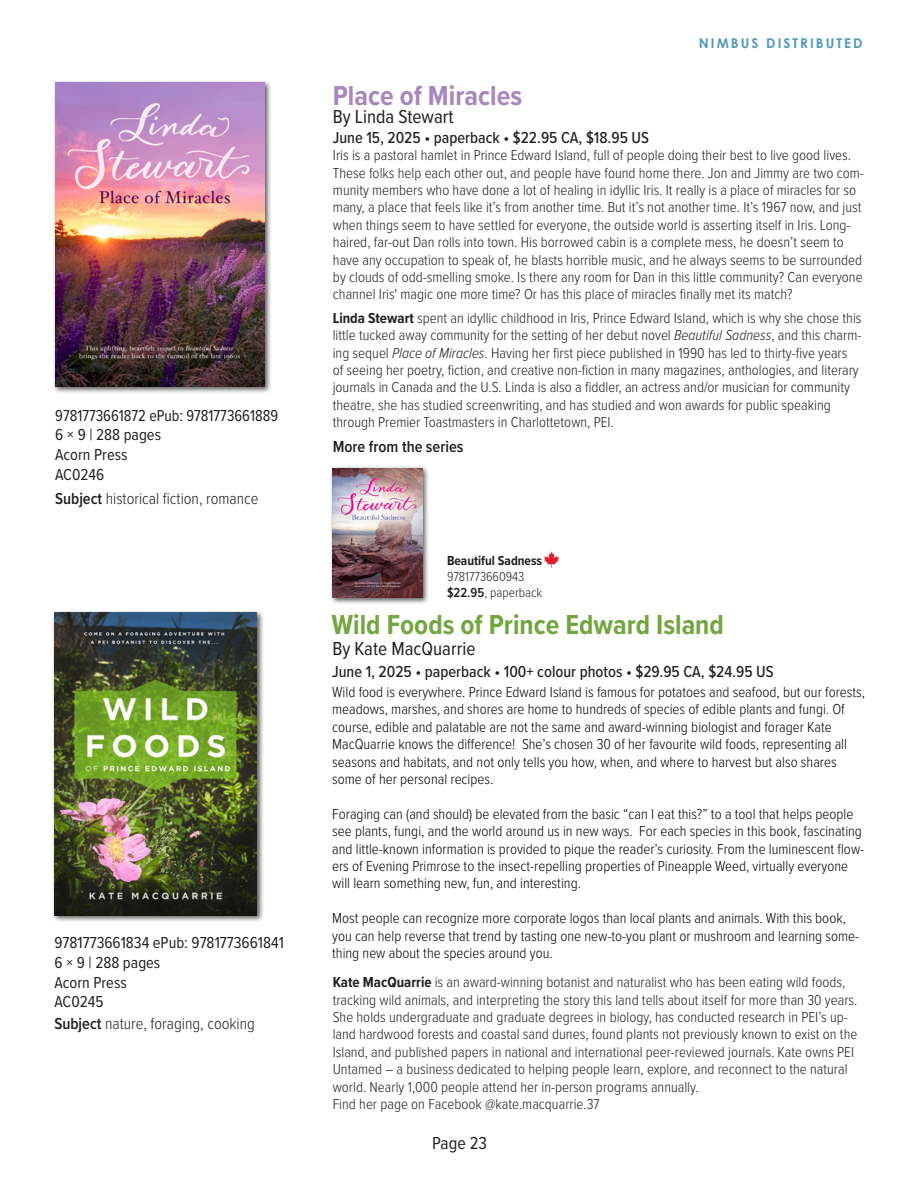
<style>
.page{position:relative;width:918px;height:1188px;background:#fff}
.page>*{position:absolute;margin:0;border:0;box-sizing:border-box;transform-origin:0 0}
.t1{font:700 28.5px "Proxima Nova Cond";color:#72a641}
.t2{font:700 28.5px "Proxima Nova Cond";color:#a986bc}
.t3{font:19.5px "Proxima Nova Cond";color:#231f20}
.t4{font:18px "Proxima Nova Cond";color:#231f20}
.t5{font:500 16.5px "Proxima Nova Cond";color:#231f20}
.t6{font:16.5px "Proxima Nova Cond";color:#231f20}
.t7{font:300 16.5px "Proxima Nova Cond";color:#231f20}
.t8{font:16.5px "Proxima Nova Cond";color:#231f20;scale:.96 1}
.t9{font:600 16.5px "Proxima Nova Cond";color:#231f20}
.Description_-_catalog_2022{font:300 15px/17.4px "Proxima Nova Cond";color:#231f20}
.Description_-_catalog_2022-2{font:300 15px/17.4px "Proxima Nova Cond";color:#040503}
.t10{font:300 13.5px "Proxima Nova Cond";color:#231f20}
.PAGE_TITLE{font:700 13.5px "Century Gothic";letter-spacing:.15em;color:#539abd}
.t11{font:700 13.5px "Proxima Nova Cond";color:#231f20}
.s1{font-weight:600}
.s2{font-weight:700}
.s3{font-style:italic}
</style>
<div class="page">
<div style="left:52px;top:80px;width:220px;height:314px;background:#231f20;opacity:.75"></div>
<img style="left:55px;top:83px;width:210px;height:304px">
<div style="left:52px;top:610px;width:212px;height:313px;background:#231f20;opacity:.75"></div>
<img style="left:55px;top:613px;width:202px;height:303px">
<div style="left:330px;top:465px;width:99px;height:140px;background:#231f20;opacity:.75"></div>
<img style="left:333px;top:468px;width:89px;height:130px">
<img style="left:544px;top:551px;width:15px;height:16px">
<p class="t8" style="left:55px;top:403px;width:234px">9781773661872 ePub: 9781773661889</p>
<p class="t6" style="left:55px;top:423px;width:107px">6 × 9 | 288 pages</p>
<p class="t6" style="left:55px;top:443px;width:74px">Acorn Press</p>
<p class="t6" style="left:55px;top:462px;width:51px">AC0246</p>
<p class="t7" style="left:55px;top:486px;width:205px"><span class="s1">Subject</span> historical fiction, romance</p>
<p class="t6" style="left:54px;top:930px;width:231px">9781773661834 ePub: 9781773661841</p>
<p class="t6" style="left:54px;top:950px;width:107px">6 × 9 | 288 pages</p>
<p class="t6" style="left:54px;top:970px;width:74px">Acorn Press</p>
<p class="t6" style="left:54px;top:990px;width:51px">AC0245</p>
<p class="t7" style="left:54px;top:1011px;width:202px"><span class="s1">Subject</span> nature, foraging, cooking</p>
<p class="t2" style="left:333px;top:75px;width:191px">Place of Miracles</p>
<p class="t3" style="left:333px;top:102px;width:122px">By Linda Stewart</p>
<p class="t5" style="left:333px;top:125px;width:318px">June 15, 2025 • paperback • $22.95 CA, $18.95 US</p>
<p class="PAGE_TITLE" style="left:699px;top:33px;width:165px">NIMBUS DISTRIBUTED</p>
<p class="Description_-_catalog_2022" style="left:333px;top:146px;width:520px">Iris is a pastoral hamlet in Prince Edward Island, full of people doing their best to live good lives.</p>
<p class="Description_-_catalog_2022" style="left:333px;top:163px;width:532px">These folks help each other out, and people have found home there. Jon and Jimmy are two com&shy;munity members who have done a lot of healing in idyllic Iris. It really is a place of miracles for so</p>
<p class="Description_-_catalog_2022" style="left:333px;top:198px;width:530px">many, a place that feels like it’s from another time. But it’s not another time. It’s 1967 now, and just</p>
<p class="Description_-_catalog_2022" style="left:333px;top:215px;width:519px">when things seem to have settled for everyone, the outside world is asserting itself in Iris. Long&shy;haired, far-out Dan rolls into town. His borrowed cabin is a complete mess, he doesn’t seem to</p>
<p class="Description_-_catalog_2022" style="left:333px;top:250px;width:531px">have any occupation to speak of, he blasts horrible music, and he always seems to be surrounded</p>
<p class="Description_-_catalog_2022" style="left:333px;top:268px;width:531px">by clouds of odd-smelling smoke. Is there any room for Dan in this little community? Can everyone</p>
<p class="Description_-_catalog_2022" style="left:333px;top:285px;width:461px">channel Iris' magic one more time? Or has this place of miracles finally met its match?</p>
<p class="Description_-_catalog_2022" style="left:333px;top:308px;width:530px"><span class="s2">Linda Stewart</span> spent an idyllic childhood in Iris, Prince Edward Island, which is why she chose this little tucked away community for the setting of her debut novel <span class="s3">Beautiful Sadness</span>, and this charm&shy;ing sequel <span class="s3">Place of Miracles</span>. Having her first piece published in 1990 has led to thirty-five years of seeing her poetry, fiction, and creative non-fiction in many magazines, anthologies, and literary journals in Canada and the U.S. Linda is also a fiddler, an actress and/or musician for community theatre, she has studied screenwriting, and has studied and won awards for public speaking through Premier Toastmasters in Charlottetown, PEI.</p>
<p class="t9" style="left:333px;top:435px;width:132px">More from the series</p>
<p class="t11" style="left:447px;top:550px;width:97px">Beautiful Sadness</p>
<p class="t10" style="left:447px;top:567px;width:79px">9781773660943</p>
<p class="t10" style="left:447px;top:583px;width:97px"><span class="s1">$22.95</span>, paperback</p>
<p class="t1" style="left:331px;top:604px;width:394px">Wild Foods of Prince Edward Island</p>
<p class="t3" style="left:332px;top:634px;width:145px">By Kate MacQuarrie</p>
<p class="t5" style="left:332px;top:659px;width:443px">June 1, 2025 • paperback • 100+ colour photos • $29.95 CA, $24.95 US</p>
<p class="Description_-_catalog_2022-2" style="left:332px;top:683px;width:535px">Wild food is everywhere. Prince Edward Island is famous for potatoes and seafood, but our forests, meadows, marshes, and shores are home to hundreds of species of edible plants and fungi. Of course, edible and palatable are not the same and award-winning biologist and forager Kate MacQuarrie knows the difference! She’s chosen 30 of her favourite wild foods, representing all seasons and habitats, and not only tells you how, when, and where to harvest but also shares some of her personal recipes.</p>
<p class="Description_-_catalog_2022-2" style="left:332px;top:804px;width:534px">Foraging can (and should) be elevated from the basic “can I eat this?” to a tool that helps people see plants, fungi, and the world around us in new ways. For each species in this book, fascinating and little-known information is provided to pique the reader’s curiosity. From the luminescent flow&shy;ers of Evening Primrose to the insect-repelling properties of Pineapple Weed, virtually everyone will learn something new, fun, and interesting.</p>
<p class="Description_-_catalog_2022-2" style="left:332px;top:909px;width:528px">Most people can recognize more corporate logos than local plants and animals. With this book, you can help reverse that trend by tasting one new-to-you plant or mushroom and learning some&shy;thing new about the species around you.</p>
<p class="Description_-_catalog_2022" style="left:333px;top:973px;width:526px"><span class="s2">Kate MacQuarrie</span> is an award-winning botanist and naturalist who has been eating wild foods, tracking wild animals, and interpreting the story this land tells about itself for more than 30 years.<br>She holds undergraduate and graduate degrees in biology, has conducted research in PEI’s up&shy;land hardwood forests and coastal sand dunes, found plants not previously known to exist on the Island, and published papers in national and international peer-reviewed journals. Kate owns PEI Untamed – a business dedicated to helping people learn, explore, and reconnect to the natural world. Nearly 1,000 people attend her in-person programs annually.</p>
<p class="Description_-_catalog_2022" style="left:333px;top:1094px;width:268px">Find her page on Facebook @kate.macquarrie.37</p>
<p class="t4" style="left:432px;top:1129px;width:56px">Page 23</p>
</div>
